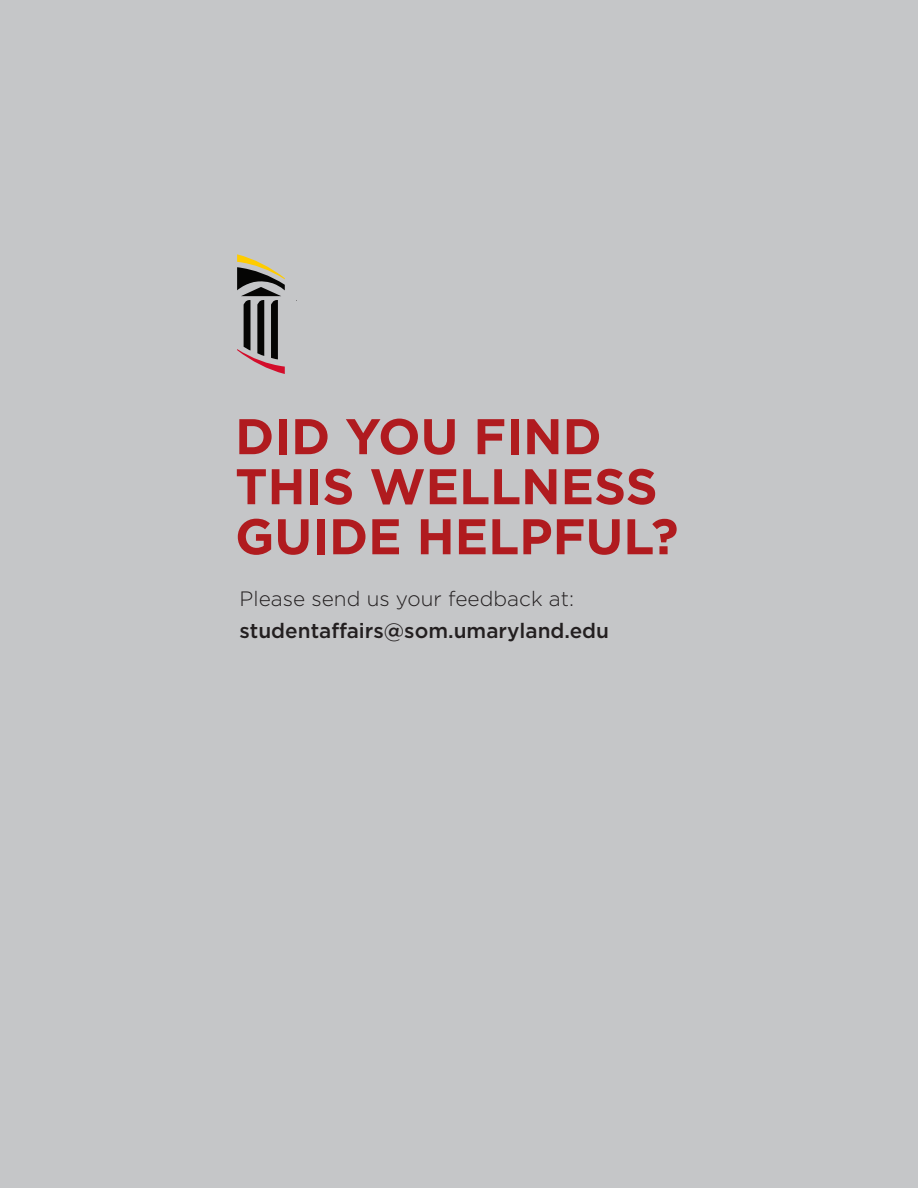
<style>
.page{position:relative;width:918px;height:1188px;background:#c5c6c8}
.page>*{position:absolute;margin:0;border:0;box-sizing:border-box;transform-origin:0 0}
.t1{font:700 50.1px/50.1px "Gotham";color:#b01b1f}
.t2{font:500 20.85px "Gotham";color:#231f20}
.t3{font:300 20.85px "Gotham";color:#231f20}
</style>
<div class="page">
<svg style="left:237px;top:254px;width:48px;height:120px"></svg>
<p class="t1" style="left:235px;top:411px;width:445px">DID YOU FIND<br>THIS WELLNESS<br>GUIDE HELPFUL?</p>
<p class="t3" style="left:240px;top:585px;width:336px">Please send us your feedback at:</p>
<p class="t2" style="left:240px;top:617px;width:371px">studentaffairs@som.umaryland.edu</p>
</div>
